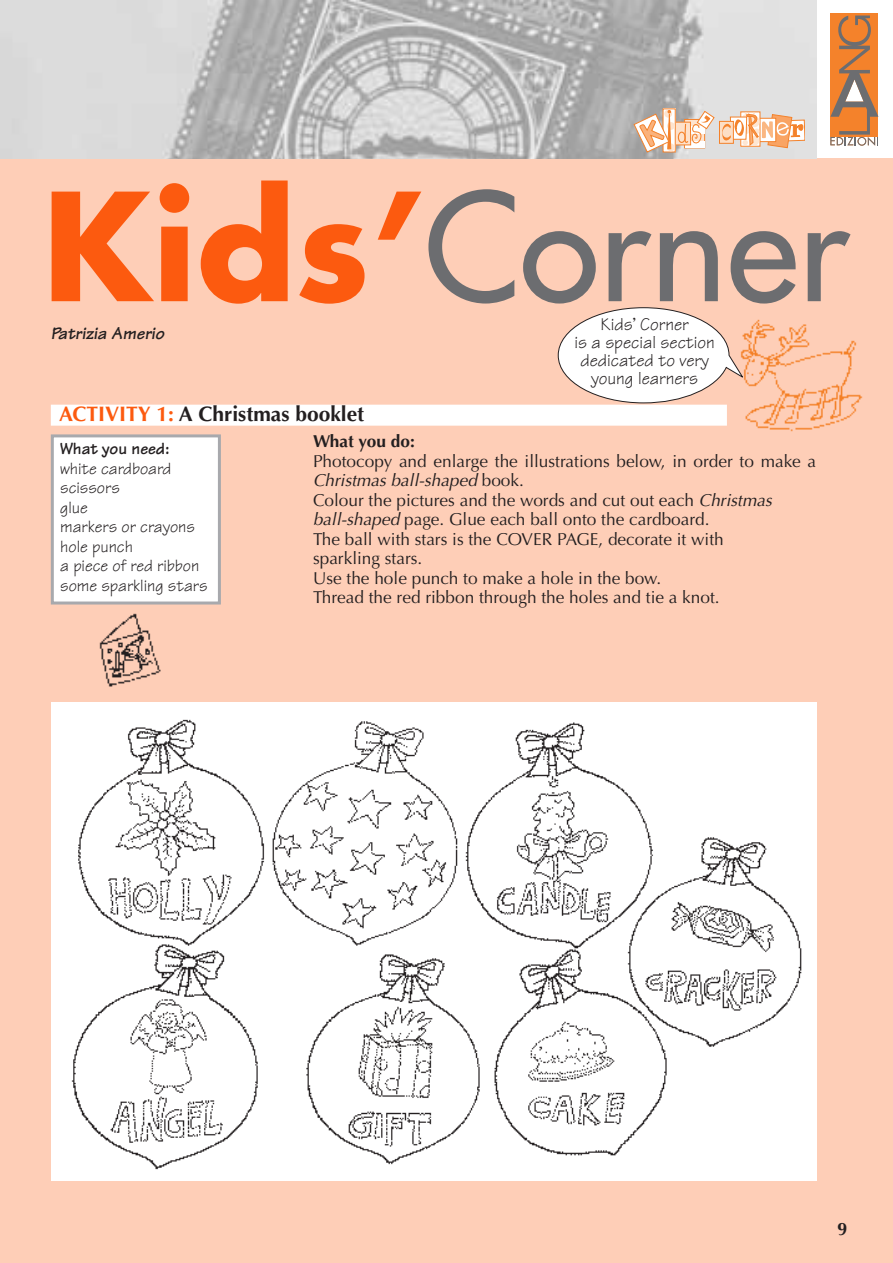
<style>
.page{position:relative;width:893px;height:1263px;background:#fff}
.page>*{position:absolute;margin:0;border:0;box-sizing:border-box;transform-origin:0 0}
.t1{font:145.35px "Futura";color:#6c6d70}
.t2{font:700 21px "Optima";color:#231f20}
.t3{font:18.15px/18.1px "Tekton";color:#231f20;text-align:center}
.t4{font:700 18px "Tekton";color:#231f20}
.t5{font:700 18px "Optima";color:#231f20}
.t6{font:17.25px/19.5px "Optima";color:#231f20}
.t7{font:17.25px/19.5px "Tekton";color:#231f20}
.t8{font:700 17.25px "Tekton";color:#231f20}
.t9{font:700 17.25px "Optima";color:#231f20}
.s1{font-weight:700;color:#fc5a0f}
.s2{color:#fc5a0f}
.s3{font-style:italic}
</style>
<div class="page">
<div style="left:0;top:158px;width:893px;height:1105px;background:#feceb7"></div>
<svg style="left:830px;top:13px;width:48px;height:3px"></svg>
<svg style="left:830px;top:16px;width:48px;height:129px;background:#ce844c"></svg>
<img style="left:0;top:1px;width:816px;height:157px">
<svg style="left:634px;top:110px;width:80px;height:42px"></svg>
<div style="left:719px;top:121px;width:15px;height:23px;border:1px solid #f4822b"></div>
<svg style="left:721px;top:112px;width:84px;height:36px"></svg>
<div style="left:52px;top:436px;width:167px;height:167px;background:#fff"></div>
<div style="left:51px;top:434px;width:170px;height:170px;border:3px solid #a8a9ad"></div>
<div style="left:51px;top:405px;width:676px;height:21px;background:#fff"></div>
<img style="left:99px;top:613px;width:62px;height:74px">
<div style="left:51px;top:702px;width:765px;height:479px;background:#fff"></div>
<img style="left:71px;top:719px;width:731px;height:451px">
<img style="left:744px;top:319px;width:119px;height:113px">
<svg style="left:558px;top:307px;width:186px;height:96px"></svg>
<h1 class="t1" style="left:42px;top:175px;width:808px"><span class="s1">Kids’</span>Corner</h1>
<p class="t4" style="left:51px;top:327px;width:118px">Patrizia Amerio</p>
<p class="t3" style="left:574px;top:317px;width:142px">Kids’ Corner<br>is a special section dedicated to very young learners</p>
<p class="t2" style="left:59px;top:406px;width:306px"><span class="s2">ACTIVITY 1:</span> A Christmas booklet</p>
<p class="t9" style="left:313px;top:434px;width:103px">What you do:</p>
<p class="t6" style="left:313px;top:453px;width:505px">Photocopy and enlarge the illustrations below, in order to make a <span class="s3">Christmas ball-shaped</span> b o o k .<br>Colour the pictures and the words and cut out each <span class="s3">Christmas ball-shaped</span>page. Glue each ball onto the cardboard.<br>The ball with stars is the COVER PAGE, decorate it with<br>sparkling stars.<br>Use the hole punch to make a hole in the bow.<br>Thread the red ribbon through the holes and tie a knot.</p>
<p class="t8" style="left:60px;top:443px;width:111px">What you need:</p>
<p class="t7" style="left:60px;top:461px;width:149px">white cardboard scissors<br>glue<br>markers or crayons hole punch<br>a piece of red ribbon some sparkling stars</p>
<p class="t5" style="left:837px;top:1221px;width:12px">9</p>
</div>
